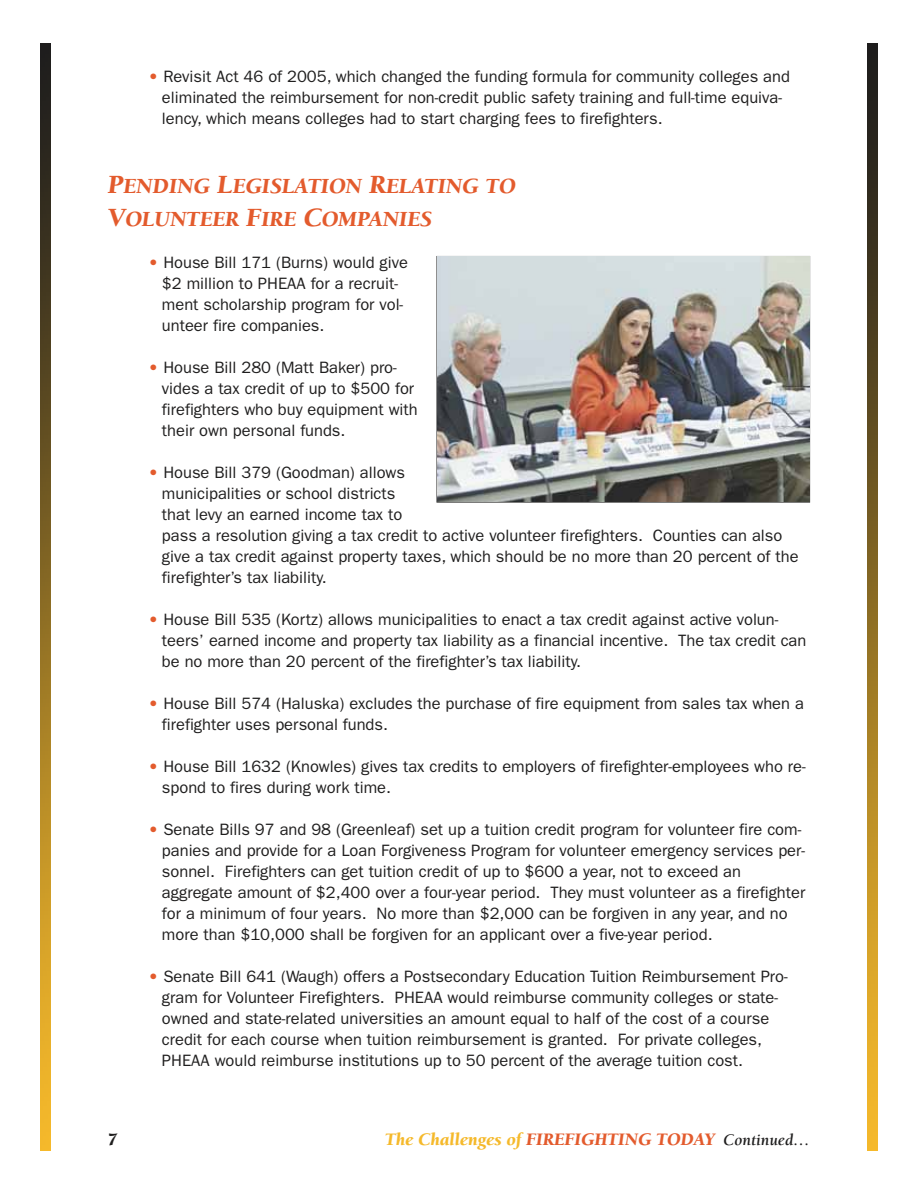
<style>
.page{position:relative;width:918px;height:1188px;background:#fff}
.page>*{position:absolute;margin:0;border:0;box-sizing:border-box;transform-origin:0 0}
.t1{font:italic 900 22.2px/32.4px "Berkeley Std";color:#e35b2d}
.t2{font:italic 900 18px "Berkeley Std";color:#e35b2d}
.t3{font:italic 900 18px "Berkeley Std";color:#1f1e1e}
.t4{font:16.5px/21px "Franklin Gothic";color:#1f1e1e}
.s1{font-weight:800;color:#e35b2d}
.s2{font-size:27px}
.s3{color:#f5b92b}
.s4{font-weight:700;font-size:16.5px;color:#1f1e1e}
</style>
<div class="page">
<img style="left:41px;top:43px;width:9px;height:1107px">
<img style="left:868px;top:43px;width:9px;height:1107px">
<img style="left:437px;top:257px;width:372px;height:245px">
<p class="t4" style="left:162px;top:66px;width:630px;text-indent:-13px"><span class="s1">•</span> Revisit Act 46 of 2005, which changed the funding formula for community colleges and eliminated the reimbursement for non-credit public safety training and full-time equiva&shy;lency, which means colleges had to start charging fees to firefighters.</p>
<h1 class="t1" style="left:108px;top:171px;width:409px"><span class="s2">P</span>ENDING <span class="s2">L</span>EGISLATION <span class="s2">R</span>ELATING TO<br><span class="s2">V</span>OLUNTEER <span class="s2">F</span>IRE <span class="s2">C</span>OMPANIES</h1>
<p class="t4" style="left:162px;top:252px;width:247px;text-indent:-13px"><span class="s1">•</span> House Bill 171 (Burns) would give $2 million to PHEAA for a recruit&shy;ment scholarship program for vol&shy;unteer fire companies.</p>
<p class="t4" style="left:162px;top:357px;width:257px;text-indent:-13px"><span class="s1">•</span> House Bill 280 (Matt Baker) pro&shy;vides a tax credit of up to $500 for firefighters who buy equipment with their own personal funds.</p>
<p class="t4" style="left:162px;top:462px;width:638px;text-indent:-13px"><span class="s1">•</span> House Bill 379 (Goodman) allows<br>municipalities or school districts<br>that levy an earned income tax to<br>pass a resolution giving a tax credit to active volunteer firefighters. Counties can also give a tax credit against property taxes, which should be no more than 20 percent of the firefighter’s tax liability.</p>
<p class="t4" style="left:162px;top:609px;width:646px;text-indent:-13px"><span class="s1">•</span> House Bill 535 (Kortz) allows municipalities to enact a tax credit against active volun&shy;teers’ earned income and property tax liability as a financial incentive. The tax credit can be no more than 20 percent of the firefighter’s tax liability.</p>
<p class="t4" style="left:162px;top:693px;width:643px;text-indent:-13px"><span class="s1">•</span> House Bill 574 (Haluska) excludes the purchase of fire equipment from sales tax when a firefighter uses personal funds.</p>
<p class="t4" style="left:162px;top:756px;width:645px;text-indent:-13px"><span class="s1">•</span> House Bill 1632 (Knowles) gives tax credits to employers of firefighter-employees who re&shy;spond to fires during work time.</p>
<p class="t4" style="left:162px;top:819px;width:645px;text-indent:-13px"><span class="s1">•</span> Senate Bills 97 and 98 (Greenleaf) set up a tuition credit program for volunteer fire com&shy;panies and provide for a Loan Forgiveness Program for volunteer emergency services per&shy;sonnel. Firefighters can get tuition credit of up to $600 a year, not to exceed an aggregate amount of $2,400 over a four-year period. They must volunteer as a firefighter for a minimum of four years. No more than $2,000 can be forgiven in any year, and no more than $10,000 shall be forgiven for an applicant over a five-year period.</p>
<p class="t4" style="left:162px;top:966px;width:627px;text-indent:-13px"><span class="s1">•</span> Senate Bill 641 (Waugh) offers a Postsecondary Education Tuition Reimbursement Pro&shy;gram for Volunteer Firefighters. PHEAA would reimburse community colleges or state&shy;owned and state-related universities an amount equal to half of the cost of a course credit for each course when tuition reimbursement is granted. For private colleges, PHEAA would reimburse institutions up to 50 percent of the average tuition cost.</p>
<p class="t3" style="left:108px;top:1130px;width:11px">7</p>
<p class="t2" style="left:385px;top:1130px;width:426px"><span class="s3">The Challenges of</span> FIREFIGHTING TODAY <span class="s4">Continued…</span></p>
</div>
